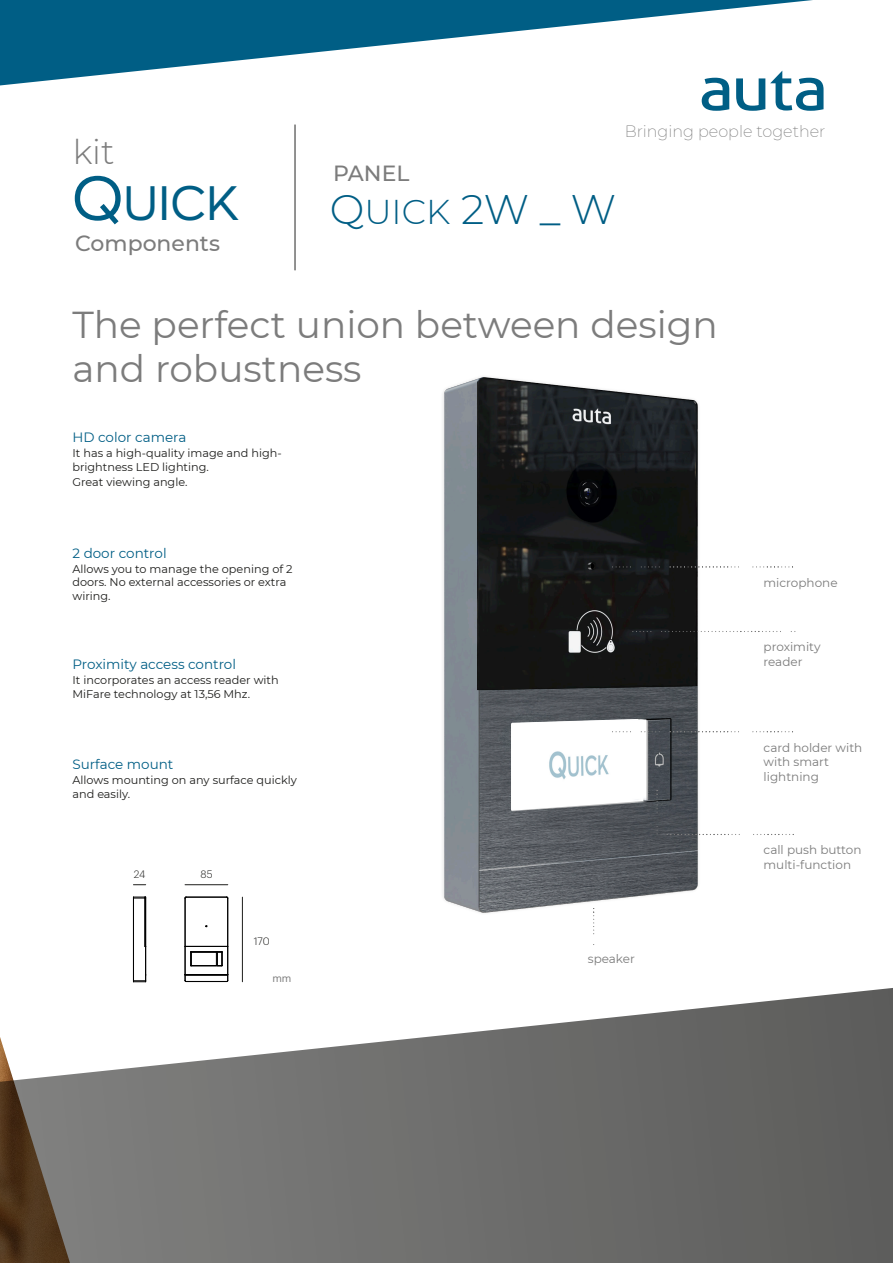
<style>
.page{position:relative;width:893px;height:1263px;background:#fff}
.page>*{position:absolute;margin:0;border:0;box-sizing:border-box;transform-origin:0 0}
.t1{font:47.85px "Zona Pro";color:#005e85}
.t2{font:300 41.25px "Montserrat";color:#005e85}
.t3{font:37.35px/43.3px "Montserrat";color:#7c7c7c}
.t4{font:300 33.6px "Montserrat";color:#7c7c7c}
.t5{font:500 21.9px "Montserrat";color:#7c7c7c}
.t6{font:200 16.05px "Montserrat";color:#7b7b7b}
.t7{font:13.5px "Montserrat";color:#005e85}
.t8{font:12px/14.9px "Montserrat";color:#7b7b7b}
.t9{font:11.25px/13.5px "Montserrat";color:#1d1d1b}
.t10{font:300 10.5px "Graphik";letter-spacing:-.01em;color:#1d1d1b}
.t11{font:10.5px "Graphik";color:#7b7b7b}
.s1{font-size:61.5px}
.s2{font-size:34.35px}
</style>
<div class="page">
<svg style="left:0;top:974px;width:893px;height:289px"></svg>
<svg style="left:0;top:0;width:824px;height:181px"></svg>
<img style="left:444px;top:378px;width:253px;height:534px">
<img style="left:477px;top:378px;width:220px;height:312px">
<img style="left:511px;top:719px;width:135px;height:92px">
<hr style="left:295px;top:125px;width:1px;height:145px;background:#262625">
<svg style="left:133px;top:896px;width:14px;height:86px"></svg>
<svg style="left:184px;top:896px;width:45px;height:86px"></svg>
<svg style="left:133px;top:884px;width:13px;height:1px"></svg>
<hr style="left:185px;top:884px;width:43px;height:1px;background:#1d1d1b">
<hr style="left:242px;top:897px;width:1px;height:85px;background:#1d1d1b">
<svg style="left:593px;top:905px;width:1px;height:40px"></svg>
<svg style="left:609px;top:566px;width:184px;height:1px"></svg>
<svg style="left:629px;top:631px;width:166px;height:1px"></svg>
<svg style="left:609px;top:731px;width:184px;height:1px"></svg>
<svg style="left:656px;top:786px;width:138px;height:50px"></svg>
<h3 class="t4" style="left:73px;top:132px;width:43px">kit</h3>
<h1 class="t1" style="left:72px;top:180px;width:169px"><span class="s1">Q</span>UICK</h1>
<h3 class="t5" style="left:75px;top:230px;width:146px">Components</h3>
<h3 class="t5" style="left:333px;top:159px;width:78px">PANEL</h3>
<h2 class="t2" style="left:330px;top:184px;width:288px">Q<span class="s2">UICK</span> 2W _ W</h2>
<h3 class="t6" style="left:625px;top:121px;width:202px">Bringing people together</h3>
<h3 class="t3" style="left:72px;top:303px;width:647px">The perfect union between design and robustness</h3>
<p class="t7" style="left:72px;top:429px;width:115px">HD color camera</p>
<p class="t9" style="left:72px;top:446px;width:211px">It has a high-quality image and high&shy;brightness LED lighting.</p>
<p class="t9" style="left:72px;top:475px;width:117px">Great viewing angle.</p>
<p class="t7" style="left:72px;top:544px;width:96px">2 door control</p>
<p class="t9" style="left:72px;top:562px;width:222px">Allows you to manage the opening of 2 doors. No external accessories or extra wiring.</p>
<p class="t7" style="left:72px;top:656px;width:165px">Proximity access control</p>
<p class="t9" style="left:72px;top:673px;width:208px">It incorporates an access reader with<br>MiFare technology at 13,56 Mhz.</p>
<p class="t7" style="left:72px;top:756px;width:102px">Surface mount</p>
<p class="t9" style="left:72px;top:773px;width:226px">Allows mounting on any surface quickly and easily.</p>
<p class="t10" style="left:134px;top:869px;width:13px">24</p>
<p class="t10" style="left:201px;top:869px;width:14px">85</p>
<p class="t10" style="left:254px;top:937px;width:17px">170</p>
<p class="t11" style="left:272px;top:973px;width:21px">mm</p>
<p class="t8" style="left:588px;top:951px;width:49px">speaker</p>
<p class="t8" style="left:764px;top:575px;width:76px">microphone</p>
<p class="t8" style="left:764px;top:640px;width:58px">proximity reader</p>
<p class="t8" style="left:764px;top:740px;width:100px">card holder with with smart lightning</p>
<p class="t8" style="left:764px;top:842px;width:99px">call push button multi-function</p>
</div>
